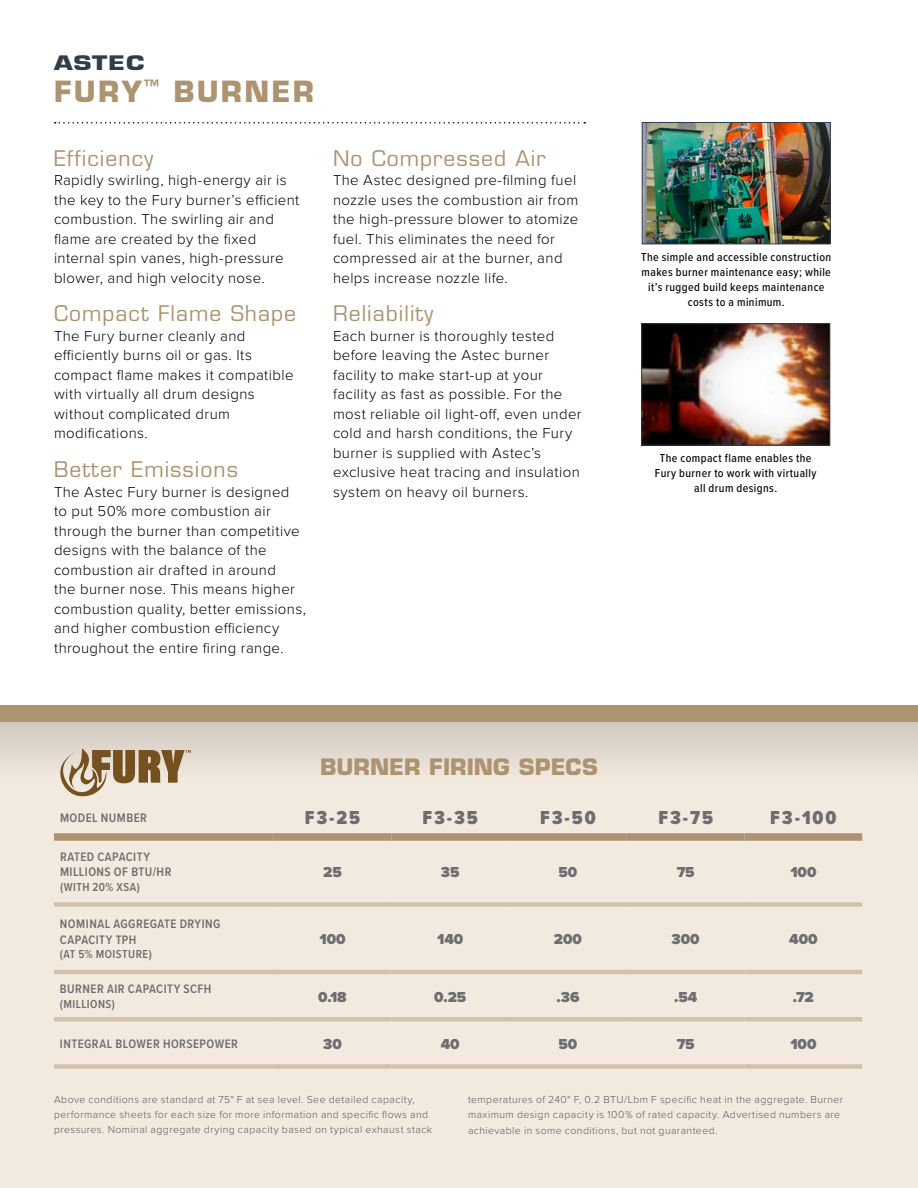
<style>
.page{position:relative;width:918px;height:1188px;background:#fff}
.page>*{position:absolute;margin:0;border:0;box-sizing:border-box;transform-origin:0 0}
.t1{font:700 28.5px "Eurostile";letter-spacing:.08em;color:#ad936f}
.t2{font:700 22.05px "Eurostile";letter-spacing:.005em;color:#ad936f}
.t3{font:21px "Eurostile";letter-spacing:.05em;color:#ad936f}
.t4{font:900 19.5px "Proxima Nova Cond";letter-spacing:.1em;color:#6d6e71}
.t5{font:700 19.5px "Eurostile";letter-spacing:.03em;color:#303e49;scale:1.3 1}
.t6{font:300 15px/19.5px "Proxima Nova";letter-spacing:.025em;color:#000}
.t7{font:900 15px "Proxima Nova";color:#6d6e71}
.t8{font:600 12.75px/15.3px "Proxima Nova Cond";letter-spacing:.035em;color:#6d6e71}
.t9{font:500 12px/15px "Proxima Nova Cond";letter-spacing:.035em;color:#000;text-align:center}
.t10{font:600 12px "Proxima Nova Cond";letter-spacing:.04em;color:#6d6e71}
.t11{font:300 10.5px/15px "Proxima Nova";letter-spacing:.04em;color:#58595b}
</style>
<div class="page">
<img style="left:644px;top:124px;width:185px;height:118px">
<div style="left:642px;top:122px;width:189px;height:122px;border:1px solid #303e49"></div>
<img style="left:643px;top:325px;width:185px;height:119px">
<div style="left:641px;top:323px;width:189px;height:123px;border:1px solid #303e49"></div>
<div style="left:0;top:706px;width:918px;height:482px;background:#f3eadf"></div>
<svg style="left:0;top:722px;width:918px;height:42px"></svg>
<div style="left:0;top:706px;width:918px;height:16px;background:#ad936f"></div>
<div style="left:54px;top:833px;width:220px;height:8px;background:#ad936f"></div>
<div style="left:274px;top:833px;width:117px;height:8px;background:#ad936f"></div>
<div style="left:391px;top:833px;width:118px;height:8px;background:#ad936f"></div>
<div style="left:509px;top:833px;width:118px;height:8px;background:#ad936f"></div>
<div style="left:627px;top:833px;width:118px;height:8px;background:#ad936f"></div>
<div style="left:745px;top:833px;width:117px;height:8px;background:#ad936f"></div>
<hr style="left:54px;top:970px;width:220px;height:4px;background:#d1c1ab">
<hr style="left:274px;top:970px;width:117px;height:4px;background:#d1c1ab">
<hr style="left:391px;top:970px;width:118px;height:4px;background:#d1c1ab">
<hr style="left:509px;top:970px;width:118px;height:4px;background:#d1c1ab">
<hr style="left:627px;top:970px;width:118px;height:4px;background:#d1c1ab">
<hr style="left:745px;top:970px;width:117px;height:4px;background:#d1c1ab">
<div style="left:54px;top:902px;width:220px;height:5px;background:#d1c1ab"></div>
<div style="left:274px;top:902px;width:117px;height:5px;background:#d1c1ab"></div>
<div style="left:391px;top:902px;width:118px;height:5px;background:#d1c1ab"></div>
<div style="left:509px;top:902px;width:118px;height:5px;background:#d1c1ab"></div>
<div style="left:627px;top:902px;width:118px;height:5px;background:#d1c1ab"></div>
<div style="left:745px;top:902px;width:117px;height:5px;background:#d1c1ab"></div>
<div style="left:54px;top:1064px;width:220px;height:5px;background:#d1c1ab"></div>
<div style="left:274px;top:1064px;width:117px;height:5px;background:#d1c1ab"></div>
<div style="left:391px;top:1064px;width:118px;height:5px;background:#d1c1ab"></div>
<div style="left:509px;top:1064px;width:118px;height:5px;background:#d1c1ab"></div>
<div style="left:627px;top:1064px;width:118px;height:5px;background:#d1c1ab"></div>
<div style="left:745px;top:1064px;width:117px;height:5px;background:#d1c1ab"></div>
<div style="left:54px;top:1017px;width:220px;height:5px;background:#d1c1ab"></div>
<div style="left:274px;top:1017px;width:117px;height:5px;background:#d1c1ab"></div>
<div style="left:391px;top:1017px;width:118px;height:5px;background:#d1c1ab"></div>
<div style="left:509px;top:1017px;width:118px;height:5px;background:#d1c1ab"></div>
<div style="left:627px;top:1017px;width:118px;height:5px;background:#d1c1ab"></div>
<div style="left:745px;top:1017px;width:117px;height:5px;background:#d1c1ab"></div>
<svg style="left:55px;top:122px;width:530px;height:2px"></svg>
<svg style="left:59px;top:748px;width:132px;height:49px"></svg>
<h3 class="t5" style="left:54px;top:50px;width:71px">ASTEC</h3>
<h1 class="t1" style="left:54px;top:73px;width:262px">FURY<sup>™</sup> BURNER</h1>
<h3 class="t3" style="left:54px;top:145px;width:101px">Efficiency</h3>
<p class="t6" style="left:54px;top:170px;width:247px">Rapidly swirling, high-energy air is the key to the Fury burner’s efficient combustion. The swirling air and flame are created by the fixed internal spin vanes, high-pressure blower, and high velocity nose.</p>
<h3 class="t3" style="left:54px;top:301px;width:244px">Compact Flame Shape</h3>
<p class="t6" style="left:54px;top:325px;width:241px">The Fury burner cleanly and efficiently burns oil or gas. Its compact flame makes it compatible with virtually all drum designs without complicated drum modifications.</p>
<h3 class="t3" style="left:54px;top:457px;width:186px">Better Emissions</h3>
<p class="t6" style="left:54px;top:481px;width:253px">The Astec Fury burner is designed to put 50% more combustion air through the burner than competitive designs with the balance of the combustion air drafted in around<br>the burner nose. This means higher combustion quality, better emissions, and higher combustion efficiency throughout the entire firing range.</p>
<h3 class="t3" style="left:333px;top:145px;width:214px">No Compressed Air</h3>
<p class="t6" style="left:333px;top:170px;width:247px">The Astec designed pre-filming fuel nozzle uses the combustion air from the high-pressure blower to atomize fuel. This eliminates the need for compressed air at the burner, and helps increase nozzle life.</p>
<h3 class="t3" style="left:333px;top:301px;width:102px">Reliability</h3>
<p class="t6" style="left:333px;top:325px;width:250px">Each burner is thoroughly tested before leaving the Astec burner facility to make start-up at your facility as fast as possible. For the most reliable oil light-off, even under cold and harsh conditions, the Fury burner is supplied with Astec’s exclusive heat tracing and insulation system on heavy oil burners.</p>
<h2 class="t2" style="left:320px;top:753px;width:279px">BURNER FIRING SPECS</h2>
<p class="t9" style="left:641px;top:249px;width:192px">The simple and accessible construction makes burner maintenance easy; while it’s rugged build keeps maintenance costs to a minimum.</p>
<p class="t9" style="left:655px;top:451px;width:163px">The compact flame enables the<br>Fury burner to work with virtually all drum designs.</p>
<p class="t8" style="left:60px;top:810px;width:89px">MODEL NUMBER</p>
<h3 class="t4" style="left:305px;top:804px;width:57px">F3-25</h3>
<h3 class="t4" style="left:423px;top:804px;width:57px">F3-35</h3>
<h3 class="t4" style="left:540px;top:804px;width:57px">F3-50</h3>
<h3 class="t4" style="left:658px;top:804px;width:56px">F3-75</h3>
<h3 class="t4" style="left:770px;top:804px;width:68px">F3-100</h3>
<p class="t8" style="left:60px;top:849px;width:113px">RATED CAPACITY<br>MILLIONS OF BTU/HR</p>
<p class="t10" style="left:60px;top:878px;width:81px">(WITH 20% XSA)</p>
<p class="t7" style="left:323px;top:860px;width:20px">25</p>
<p class="t7" style="left:441px;top:860px;width:20px">35</p>
<p class="t7" style="left:559px;top:860px;width:20px">50</p>
<p class="t7" style="left:677px;top:860px;width:20px">75</p>
<p class="t7" style="left:790px;top:860px;width:28px">100</p>
<p class="t8" style="left:60px;top:916px;width:162px">NOMINAL AGGREGATE DRYING<br>CAPACITY TPH</p>
<p class="t10" style="left:60px;top:945px;width:93px">(AT 5% MOISTURE)</p>
<p class="t8" style="left:60px;top:981px;width:153px">BURNER AIR CAPACITY SCFH</p>
<p class="t10" style="left:60px;top:995px;width:57px">(MILLIONS)</p>
<p class="t7" style="left:319px;top:928px;width:28px">100</p>
<p class="t7" style="left:437px;top:928px;width:28px">140</p>
<p class="t7" style="left:554px;top:928px;width:30px">200</p>
<p class="t7" style="left:672px;top:928px;width:30px">300</p>
<p class="t7" style="left:789px;top:928px;width:30px">400</p>
<p class="t7" style="left:318px;top:985px;width:30px">0.18</p>
<p class="t7" style="left:434px;top:985px;width:34px">0.25</p>
<p class="t7" style="left:557px;top:985px;width:24px">.36</p>
<p class="t7" style="left:674px;top:985px;width:25px">.54</p>
<p class="t7" style="left:793px;top:985px;width:22px">.72</p>
<p class="t8" style="left:60px;top:1036px;width:179px">INTEGRAL BLOWER HORSEPOWER</p>
<p class="t7" style="left:323px;top:1033px;width:20px">30</p>
<p class="t7" style="left:441px;top:1033px;width:20px">40</p>
<p class="t7" style="left:559px;top:1033px;width:20px">50</p>
<p class="t7" style="left:677px;top:1033px;width:20px">75</p>
<p class="t7" style="left:790px;top:1033px;width:28px">100</p>
<p class="t11" style="left:54px;top:1092px;width:380px">Above conditions are standard at 75° F at sea level. See detailed capacity, performance sheets for each size for more information and specific flows and pressures. Nominal aggregate drying capacity based on typical exhaust stack</p>
<p class="t11" style="left:468px;top:1092px;width:377px">temperatures of 240° F, 0.2 BTU/Lbm F specific heat in the aggregate. Burner maximum design capacity is 100% of rated capacity. Advertised numbers are achievable in some conditions, but not guaranteed.</p>
</div>
